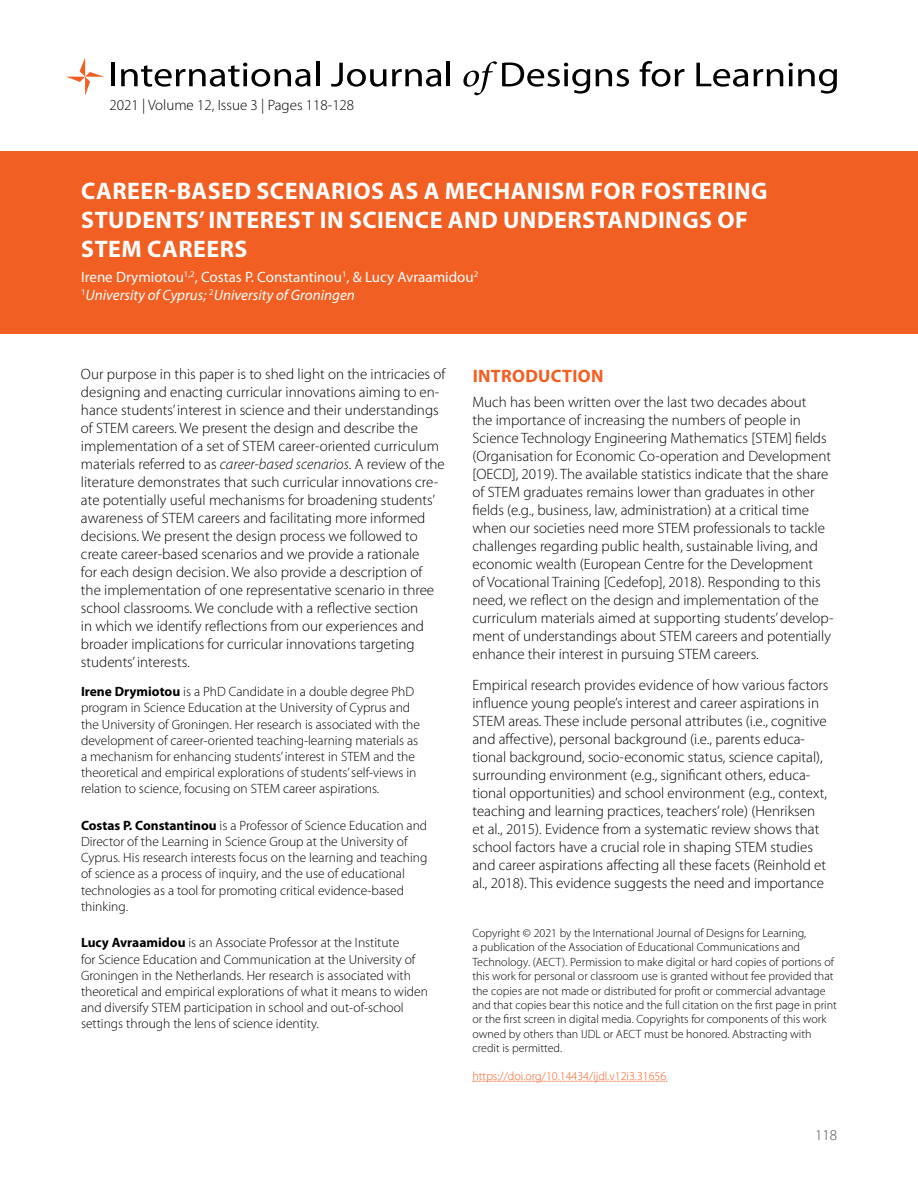
<style>
.page{position:relative;width:918px;height:1188px;background:#fff}
.page>*{position:absolute;margin:0;border:0;box-sizing:border-box;transform-origin:0 0}
.t1{font:700 24px/28.8px "Myriad Pro";letter-spacing:.02em;color:#fff}
.t2{font:700 18px "Myriad Pro";letter-spacing:.02em;color:#f15f22}
.t3{font:300 15px/18px "Myriad Pro";color:#000}
.t4{font:15px/18px "Myriad Pro";color:#fff}
.t5{font:300 15px "Myriad Pro";color:#4d4d4f}
.t6{font:300 13.5px/16.2px "Myriad Pro";color:#000}
.t7{font:300 12px/14.4px "Myriad Pro";color:#000}
.t8{font:300 12px "Myriad Pro";color:#f15f22}
.s1{font-style:italic}
.s2{font-weight:700}
</style>
<div class="page">
<svg style="left:66px;top:58px;width:38px;height:38px"></svg>
<hr style="left:111px;top:63px;width:4px;height:23px;background:#000">
<svg style="left:121px;top:63px;width:190px;height:24px"></svg>
<hr style="left:316px;top:61px;width:3px;height:25px;background:#000">
<svg style="left:331px;top:63px;width:110px;height:24px"></svg>
<hr style="left:447px;top:61px;width:3px;height:25px;background:#000">
<svg style="left:463px;top:61px;width:127px;height:34px"></svg>
<svg style="left:596px;top:69px;width:33px;height:18px"></svg>
<svg style="left:640px;top:61px;width:44px;height:26px"></svg>
<svg style="left:696px;top:63px;width:52px;height:24px"></svg>
<svg style="left:754px;top:69px;width:29px;height:17px"></svg>
<svg style="left:789px;top:63px;width:48px;height:31px"></svg>
<div style="left:0;top:151px;width:918px;height:183px;background:#f15f22"></div>
<svg style="left:473px;top:1081px;width:194px;height:1px"></svg>
<p class="t3" style="left:110px;top:96px;width:246px">2021 | Volume 12, Issue 3 | Pages 118-128</p>
<h1 class="t1" style="left:81px;top:177px;width:688px">CAREER-BASED SCENARIOS AS A MECHANISM FOR FOSTERING<br>STUDENTS’ INTEREST IN SCIENCE AND UNDERSTANDINGS OF<br>STEM CAREERS</h1>
<p class="t4" style="left:81px;top:268px;width:399px">Irene Drymiotou<sup>1,2</sup>, Costas P. Constantinou<sup>1</sup>, &amp; Lucy Avraamidou<sup>2<br>1</sup><span class="s1">University of Cyprus;</span> <sup>2</sup><span class="s1">University of Groningen</span></p>
<p class="t3" style="left:81px;top:365px;width:366px">Our purpose in this paper is to shed light on the intricacies of designing and enacting curricular innovations aiming to en&shy;hance students’ interest in science and their understandings of STEM careers. We present the design and describe the implementation of a set of STEM career-oriented curriculum materials referred to as <span class="s1">career-based scenarios</span>. A review of the literature demonstrates that such curricular innovations cre&shy;ate potentially useful mechanisms for broadening students’ awareness of STEM careers and facilitating more informed decisions. We present the design process we followed to create career-based scenarios and we provide a rationale<br>for each design decision. We also provide a description of the implementation of one representative scenario in three school classrooms. We conclude with a reflective section<br>in which we identify reflections from our experiences and broader implications for curricular innovations targeting students’ interests.</p>
<p class="t6" style="left:81px;top:684px;width:340px"><span class="s2">Irene Drymiotou</span> is a PhD Candidate in a double degree PhD program in Science Education at the University of Cyprus and the University of Groningen. Her research is associated with the development of career-oriented teaching-learning materials as a mechanism for enhancing students’ interest in STEM and the theoretical and empirical explorations of students’ self-views in relation to science, focusing on STEM career aspirations.</p>
<p class="t6" style="left:81px;top:818px;width:348px"><span class="s2">Costas P. Constantinou</span> is a Professor of Science Education and Director of the Learning in Science Group at the University of Cyprus. His research interests focus on the learning and teaching of science as a process of inquiry, and the use of educational technologies as a tool for promoting critical evidence-based thinking.</p>
<p class="t6" style="left:81px;top:935px;width:348px"><span class="s2">Lucy Avraamidou</span> is an Associate Professor at the Institute<br>for Science Education and Communication at the University of Groningen in the Netherlands. Her research is associated with theoretical and empirical explorations of what it means to widen and diversify STEM participation in school and out-of-school settings through the lens of science identity.</p>
<p class="t2" style="left:473px;top:366px;width:132px">INTRODUCTION</p>
<p class="t3" style="left:472px;top:393px;width:363px">Much has been written over the last two decades about<br>the importance of increasing the numbers of people in Science Technology Engineering Mathematics [STEM] fields (Organisation for Economic Co-operation and Development [OECD], 2019). The available statistics indicate that the share of STEM graduates remains lower than graduates in other fields (e.g., business, law, administration) at a critical time when our societies need more STEM professionals to tackle challenges regarding public health, sustainable living, and economic wealth (European Centre for the Development<br>of Vocational Training [Cedefop], 2018). Responding to this need, we reflect on the design and implementation of the curriculum materials aimed at supporting students’ develop&shy;ment of understandings about STEM careers and potentially enhance their interest in pursuing STEM careers.</p>
<p class="t3" style="left:472px;top:677px;width:357px">Empirical research provides evidence of how various factors influence young people’s interest and career aspirations in STEM areas. These include personal attributes (i.e., cognitive and affective), personal background (i.e., parents educa&shy;tional background, socio-economic status, science capital), surrounding environment (e.g., significant others, educa&shy;tional opportunities) and school environment (e.g., context, teaching and learning practices, teachers’ role) (Henriksen et al., 2015). Evidence from a systematic review shows that school factors have a crucial role in shaping STEM studies and career aspirations affecting all these facets (Reinhold et al., 2018). This evidence suggests the need and importance</p>
<p class="t7" style="left:472px;top:926px;width:366px">Copyright © 2021 by the International Journal of Designs for Learning,<br>a publication of the Association of Educational Communications and Technology. (AECT). Permission to make digital or hard copies of portions of this work for personal or classroom use is granted without fee provided that the copies are not made or distributed for profit or commercial advantage and that copies bear this notice and the full citation on the first page in print or the first screen in digital media. Copyrights for components of this work owned by others than IJDL or AECT must be honored. Abstracting with credit is permitted.</p>
<p class="t8" style="left:472px;top:1069px;width:195px">https://doi.org/10.14434/ijdl.v12i3.31656</p>
<p class="t5" style="left:815px;top:1126px;width:23px">118</p>
</div>
